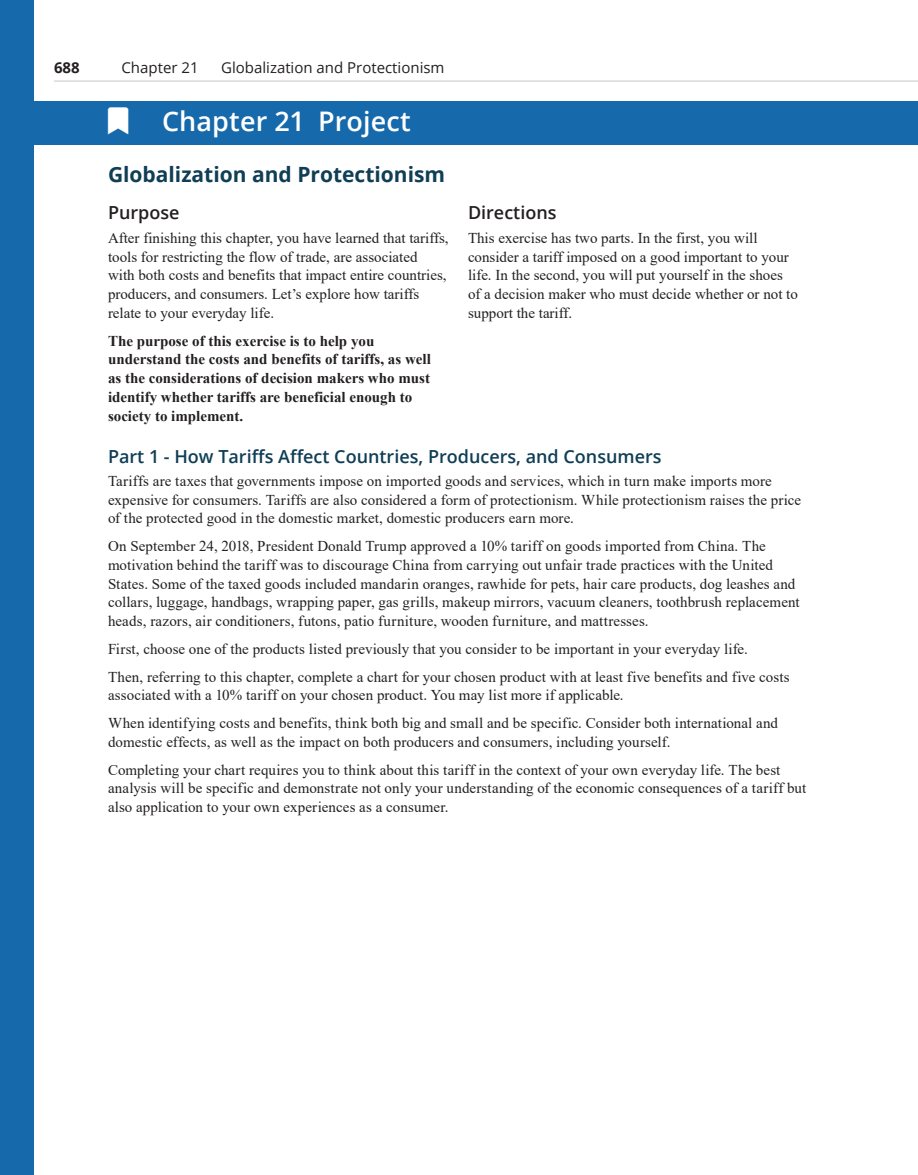
<style>
.page{position:relative;width:918px;height:1175px;background:#fff}
.page>*{position:absolute;margin:0;border:0;box-sizing:border-box;transform-origin:0 0}
.t1{font:600 27px "Open Sans";letter-spacing:.005em;color:#fff}
.h2_-_Subhead{font:700 21px "Open Sans";color:#0f3e55}
.h3_-_Heading_Level_3{font:600 18px "Open Sans";color:#0f3e55}
.h3_-_Heading_Level_3-2{font:600 18px "Open Sans";color:#231f20}
.p_-_Body_Text{font:15px/18.8px "Times New Roman";letter-spacing:.005em;color:#231f20}
.p_-_Body_Text__Multi{font:15px/18.8px "Times New Roman";color:#231f20}
.p_-_Body_Text__Multi-2{font:700 15px/18.8px "Times New Roman";color:#231f20}
.t2{font:15px "Open Sans";color:#231f20}
.t3{font:700 15px "Open Sans";color:#231f20}
</style>
<div class="page">
<div style="left:0;top:0;width:34px;height:1174px;background:#1669ab"></div>
<div style="left:0;top:101px;width:918px;height:44px;background:#1669ab"></div>
<hr style="left:54px;top:81px;width:864px;height:1px;background:#c7c8ca">
<p class="t3" style="left:54px;top:57px;width:27px">688</p>
<p class="t2" style="left:122px;top:58px;width:79px">Chapter 21</p>
<p class="t2" style="left:221px;top:58px;width:225px">Globalization and Protectionism</p>
<p class="t1" style="left:162px;top:103px;width:250px">Chapter 21 Project</p>
<h2 class="h2_-_Subhead" style="left:108px;top:159px;width:339px">Globalization and Protectionism</h2>
<h3 class="h3_-_Heading_Level_3-2" style="left:108px;top:201px;width:73px">Purpose</h3>
<p class="p_-_Body_Text__Multi" style="left:108px;top:228px;width:342px">After finishing this chapter, you have learned that tariffs, tools for restricting the flow of trade, are associated<br>with both costs and benefits that impact entire countries, producers, and consumers. Let’s explore how tariffs relate to your everyday life.</p>
<p class="p_-_Body_Text__Multi-2" style="left:108px;top:331px;width:324px">The purpose of this exercise is to help you understand the costs and benefits of tariffs, as well as the considerations of decision makers who must identify whether tariffs are beneficial enough to society to implement.</p>
<h3 class="h3_-_Heading_Level_3-2" style="left:468px;top:201px;width:90px">Directions</h3>
<p class="p_-_Body_Text__Multi" style="left:468px;top:228px;width:331px">This exercise has two parts. In the first, you will consider a tariff imposed on a good important to your life. In the second, you will put yourself in the shoes of a decision maker who must decide whether or not to support the tariff.</p>
<h3 class="h3_-_Heading_Level_3" style="left:108px;top:444px;width:555px">Part 1 - How Tariffs Affect Countries, Producers, and Consumers</h3>
<p class="p_-_Body_Text" style="left:108px;top:471px;width:695px">Tariffs are taxes that governments impose on imported goods and services, which in turn make imports more expensive for consumers. Tariffs are also considered a form of protectionism. While protectionism raises the price of the protected good in the domestic market, domestic producers earn more.</p>
<p class="p_-_Body_Text" style="left:108px;top:536px;width:693px">On September 24, 2018, President Donald Trump approved a 10% tariff on goods imported from China. The motivation behind the tariff was to discourage China from carrying out unfair trade practices with the United States. Some of the taxed goods included mandarin oranges, rawhide for pets, hair care products, dog leashes and collars, luggage, handbags, wrapping paper, gas grills, makeup mirrors, vacuum cleaners, toothbrush replacement heads, razors, air conditioners, futons, patio furniture, wooden furniture, and mattresses.</p>
<p class="p_-_Body_Text" style="left:108px;top:639px;width:641px">First, choose one of the products listed previously that you consider to be important in your everyday life.</p>
<p class="p_-_Body_Text" style="left:108px;top:667px;width:683px">Then, referring to this chapter, complete a chart for your chosen product with at least five benefits and five costs associated with a 10% tariff on your chosen product. You may list more if applicable.</p>
<p class="p_-_Body_Text" style="left:108px;top:713px;width:672px">When identifying costs and benefits, think both big and small and be specific. Consider both international and domestic effects, as well as the impact on both producers and consumers, including yourself.</p>
<p class="p_-_Body_Text" style="left:108px;top:760px;width:700px">Completing your chart requires you to think about this tariff in the context of your own everyday life. The best analysis will be specific and demonstrate not only your understanding of the economic consequences of a tariff but also application to your own experiences as a consumer.</p>
</div>
